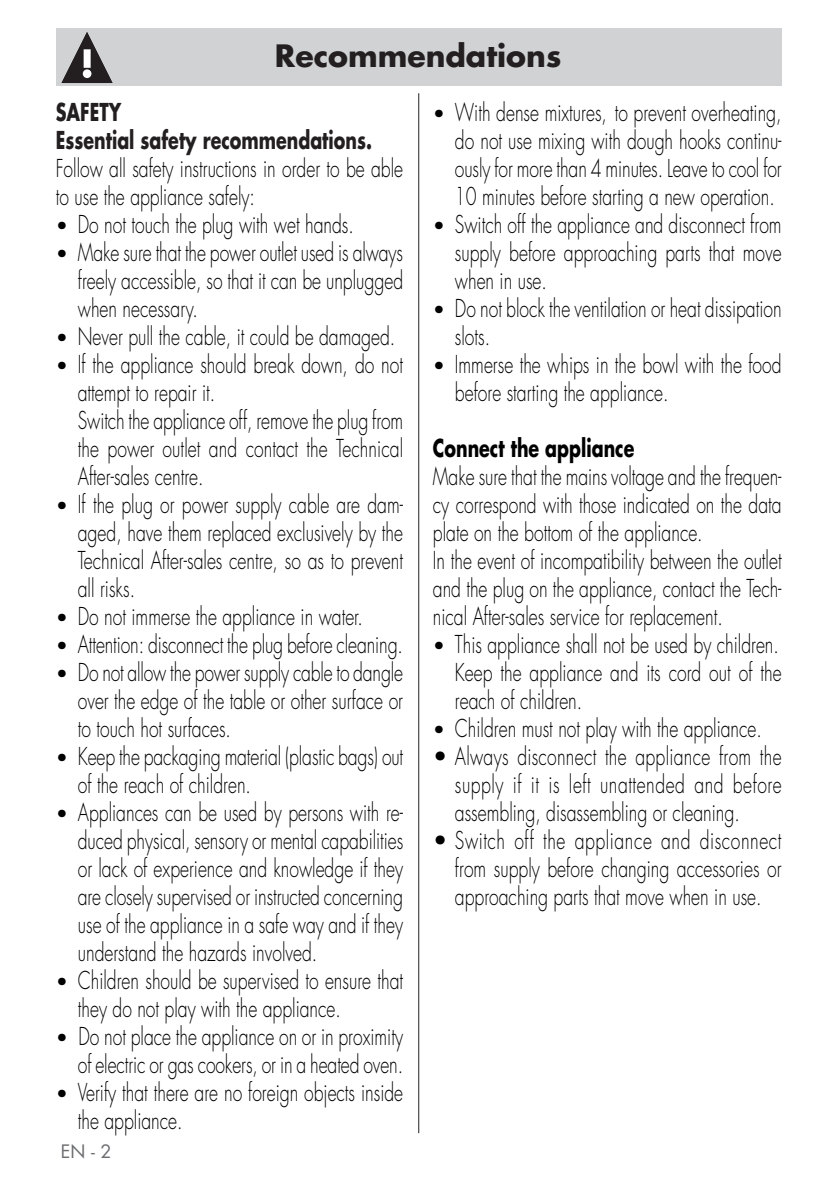
<style>
.page{position:relative;width:839px;height:1190px;background:#fff}
.page>*{position:absolute;margin:0;border:0;box-sizing:border-box;transform-origin:0 0}
.Testo{font:700 30px "Futura Std";color:#231f20}
.testo_tab{font:300 24px/28px "Futura Std";color:#000;text-align:justify;scale:.73 1}
.testo_tab-2{font:300 24px/28px "Futura Std";color:#000;text-align:justify}
.testo_tab-3{font:700 24px "Futura Std";color:#231f20;scale:.73 1}
.testo_tab-4{font:700 24px "Futura Std";color:#000;scale:.73 1}
.t1{font:18px "Futura Std";color:#6c6d70}
.s1{font-size:20px}
</style>
<div class="page">
<hr style="left:418px;top:93px;width:1px;height:1040px;background:#231f20">
<div style="left:56px;top:28px;width:726px;height:58px;background:#d1d2d4"></div>
<svg style="left:62px;top:32px;width:51px;height:51px"></svg>
<p class="Testo" style="left:275px;top:35px;width:288px">Recommendations</p>
<p class="testo_tab-3" style="left:56px;top:96px;width:91px">SAFETY</p>
<p class="testo_tab-3" style="left:56px;top:124px;width:435px">Essential safety recommendations.</p>
<p class="testo_tab" style="left:56px;top:155px;width:477px">Follow all safety instructions in order to be able to use the appliance safely:</p>
<p class="testo_tab" style="left:56px;top:211px;width:410px"><span class="s1">•</span> Do not touch the plug with wet hands.</p>
<p class="testo_tab" style="left:78px;top:239px;width:447px;text-indent:-22px"><span class="s1">•</span> Make sure that the power outlet used is always freely accessible, so that it can be unplugged when necessary.</p>
<p class="testo_tab" style="left:56px;top:323px;width:466px"><span class="s1">•</span> Never pull the cable, it could be damaged.</p>
<p class="testo_tab" style="left:78px;top:351px;width:447px;text-indent:-22px"><span class="s1">•</span> If the appliance should break down, do not attempt to repair it.</p>
<p class="testo_tab" style="left:78px;top:407px;width:447px">Switch the appliance off, remove the plug from the power outlet and contact the Technical After-sales centre.</p>
<p class="testo_tab" style="left:78px;top:491px;width:447px;text-indent:-22px"><span class="s1">•</span> If the plug or power supply cable are dam&shy;aged, have them replaced exclusively by the Technical After-sales centre, so as to prevent all risks.</p>
<p class="testo_tab" style="left:56px;top:603px;width:422px"><span class="s1">•</span> Do not immerse the appliance in water.</p>
<p class="testo_tab" style="left:56px;top:631px;width:477px"><span class="s1">•</span> Attention: disconnect the plug before cleaning.</p>
<p class="testo_tab" style="left:78px;top:659px;width:447px;text-indent:-22px"><span class="s1">•</span> Do not allow the power supply cable to dangle over the edge of the table or other surface or to touch hot surfaces.</p>
<p class="testo_tab" style="left:78px;top:743px;width:447px;text-indent:-22px"><span class="s1">•</span> Keep the packaging material (plastic bags) out of the reach of children.</p>
<p class="testo_tab" style="left:78px;top:799px;width:447px;text-indent:-22px"><span class="s1">•</span> Appliances can be used by persons with re&shy;duced physical, sensory or mental capabilities or lack of experience and knowledge if they are closely supervised or instructed concerning use of the appliance in a safe way and if they understand the hazards involved.</p>
<p class="testo_tab" style="left:78px;top:967px;width:447px;text-indent:-22px"><span class="s1">•</span> Children should be supervised to ensure that they do not play with the appliance.</p>
<p class="testo_tab" style="left:56px;top:1023px;width:477px;text-align:right"><span class="s1">•</span> Do not place the appliance on or in proximity of electric or gas cookers, or in a heated oven.</p>
<p class="testo_tab" style="left:78px;top:1079px;width:447px;text-indent:-22px"><span class="s1">•</span> Verify that there are no foreign objects inside the appliance.</p>
<p class="t1" style="left:61px;top:1139px;width:52px">EN - 2</p>
<p class="testo_tab" style="left:455px;top:99px;width:449px;text-indent:-22px"><span class="s1">•</span> With dense mixtures, to prevent overheating, do not use mixing with dough hooks continu&shy;ously for more than 4 minutes. Leave to cool for 10 minutes before starting a new operation.</p>
<p class="testo_tab" style="left:455px;top:211px;width:449px;text-indent:-22px"><span class="s1">•</span> Switch off the appliance and disconnect from supply before approaching parts that move when in use.</p>
<p class="testo_tab" style="left:455px;top:295px;width:449px;text-indent:-22px"><span class="s1">•</span> Do not block the ventilation or heat dissipation slots.</p>
<p class="testo_tab" style="left:455px;top:351px;width:449px;text-indent:-22px"><span class="s1">•</span> Immerse the whips in the bowl with the food before starting the appliance.</p>
<p class="testo_tab-4" style="left:433px;top:432px;width:278px">Connect the appliance</p>
<p class="testo_tab" style="left:433px;top:463px;width:479px">Make sure that the mains voltage and the frequen&shy;cy correspond with those indicated on the data plate on the bottom of the appliance.</p>
<p class="testo_tab" style="left:433px;top:547px;width:479px">In the event of incompatibility between the outlet and the plug on the appliance, contact the Tech&shy;nical After-sales service for replacement.</p>
<p class="testo_tab" style="left:433px;top:631px;width:475px"><span class="s1">•</span> This appliance shall not be used by children.</p>
<p class="testo_tab" style="left:455px;top:659px;width:449px">Keep the appliance and its cord out of the reach of children.</p>
<p class="testo_tab" style="left:433px;top:715px;width:452px"><span class="s1">•</span> Children must not play with the appliance.</p>
<p class="testo_tab-2" style="left:455px;top:743px;width:328px;text-indent:-22px">• Always disconnect the appliance from the supply if it is left unattended and before assembling, disassembling or cleaning.</p>
<p class="testo_tab-2" style="left:455px;top:827px;width:328px;text-indent:-22px">• Switch off the appliance and disconnect from supply before changing accessories or approaching parts that move when in use.</p>
</div>
